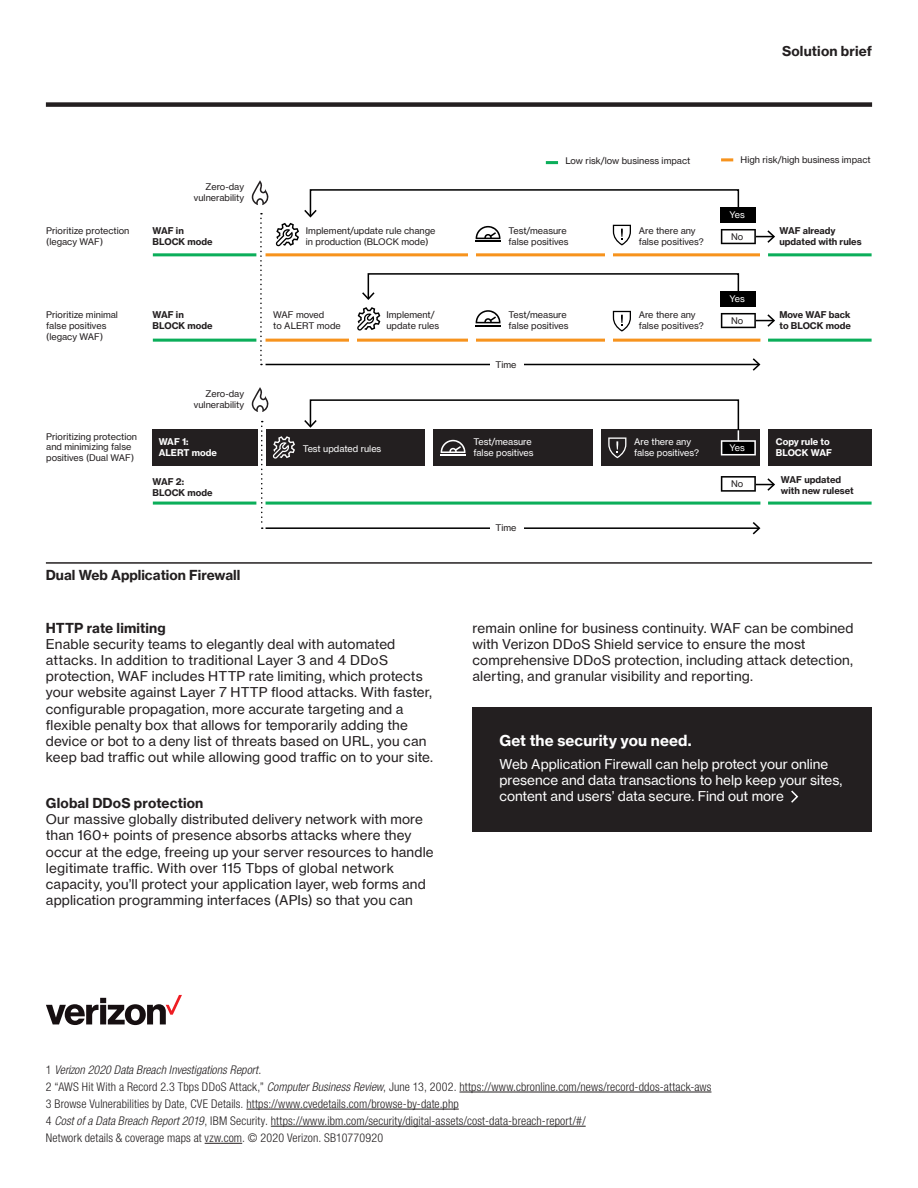
<style>
.page{position:relative;width:918px;height:1188px;background:#fff}
.page>*{position:absolute;margin:0;border:0;box-sizing:border-box;transform-origin:0 0}
._18_RB_Call_Out_Gray{font:700 15px "Verizon NHGTX";letter-spacing:.01em;color:#fff}
._18_RB_Body_Text{font:13.5px/16.2px "Verizon NHGTX";letter-spacing:.01em;color:#231f20}
._18_RB_Call_Out_Text{font:13.5px/16.2px "Verizon NHGTX";color:#fff}
._18_RB_Table_Body{font:700 13.5px "Verizon NHGTX";color:#231f20}
._18_RB_Title_Doc_Typ{font:700 13.5px "Verizon NHGTX";letter-spacing:.01em;color:#231f20}
._18_RB_Legal_W_Footn{font:300 condensed 12px "Helvetica Neue LT Std";letter-spacing:.01em;color:#231f20}
._18_RB_Legal_W_Footn-2{font:italic 300 condensed 12px "Helvetica Neue LT Std";letter-spacing:.005em;color:#231f20}
.t1{font:9.15px/10.9px "Verizon NHGTX";color:#231f20}
.t2{font:700 9.15px/10.9px "Verizon NHGTX";color:#231f20}
.t3{font:9.15px/10.9px "Verizon NHGTX";color:#fff}
.t4{font:700 9.15px/10.9px "Verizon NHGTX";color:#fff}
.s1{font-weight:700}
.s2{font-style:normal}
.s3{font-style:italic}
</style>
<div class="page">
<div style="left:46px;top:102px;width:826px;height:5px;background:#231f20"></div>
<hr style="left:459px;top:1092px;width:252px;height:1px;background:#231f20">
<hr style="left:246px;top:1109px;width:213px;height:1px;background:#231f20">
<hr style="left:271px;top:1126px;width:315px;height:1px;background:#231f20">
<hr style="left:205px;top:1143px;width:37px;height:1px;background:#231f20">
<div style="left:153px;top:430px;width:719px;height:36px;background:#231f20"></div>
<hr style="left:153px;top:253px;width:103px;height:3px;background:#0bae5a">
<hr style="left:768px;top:253px;width:104px;height:3px;background:#0bae5a">
<hr style="left:768px;top:339px;width:104px;height:3px;background:#0bae5a">
<hr style="left:266px;top:253px;width:494px;height:3px;background:#f7931d">
<hr style="left:153px;top:339px;width:103px;height:3px;background:#0bae5a">
<hr style="left:768px;top:502px;width:104px;height:3px;background:#0bae5a">
<hr style="left:153px;top:502px;width:103px;height:3px;background:#0bae5a">
<svg style="left:260px;top:213px;width:2px;height:152px"></svg>
<hr style="left:266px;top:339px;width:494px;height:3px;background:#f7931d">
<hr style="left:266px;top:502px;width:494px;height:3px;background:#0bae5a">
<hr style="left:266px;top:364px;width:493px;height:1px;background:#000">
<svg style="left:753px;top:358px;width:7px;height:13px"></svg>
<hr style="left:266px;top:527px;width:493px;height:2px;background:#000">
<svg style="left:753px;top:522px;width:7px;height:12px"></svg>
<svg style="left:252px;top:180px;width:17px;height:25px"></svg>
<svg style="left:252px;top:387px;width:17px;height:25px"></svg>
<svg style="left:273px;top:436px;width:22px;height:23px"></svg>
<svg style="left:357px;top:307px;width:23px;height:24px"></svg>
<svg style="left:476px;top:310px;width:24px;height:13px"></svg>
<hr style="left:476px;top:325px;width:25px;height:2px;background:#000">
<svg style="left:613px;top:311px;width:18px;height:21px"></svg>
<svg style="left:276px;top:189px;width:499px;height:58px"></svg>
<svg style="left:721px;top:476px;width:54px;height:16px"></svg>
<svg style="left:362px;top:273px;width:378px;height:27px"></svg>
<div style="left:721px;top:292px;width:35px;height:15px;background:#000"></div>
<svg style="left:721px;top:313px;width:54px;height:15px"></svg>
<div style="left:605px;top:251px;width:8px;height:10px;background:#fff"></div>
<div style="left:468px;top:251px;width:8px;height:10px;background:#fff"></div>
<div style="left:425px;top:428px;width:8px;height:41px;background:#fff"></div>
<div style="left:593px;top:427px;width:8px;height:40px;background:#fff"></div>
<div style="left:760px;top:428px;width:8px;height:41px;background:#fff"></div>
<div style="left:605px;top:335px;width:8px;height:10px;background:#fff"></div>
<div style="left:350px;top:335px;width:7px;height:10px;background:#fff"></div>
<div style="left:258px;top:426px;width:8px;height:41px;background:#fff"></div>
<div style="left:468px;top:335px;width:8px;height:10px;background:#fff"></div>
<div style="left:490px;top:359px;width:33px;height:11px;background:#fff"></div>
<svg style="left:261px;top:421px;width:2px;height:108px"></svg>
<div style="left:490px;top:522px;width:33px;height:11px;background:#fff"></div>
<svg style="left:546px;top:161px;width:12px;height:3px"></svg>
<svg style="left:721px;top:158px;width:12px;height:3px"></svg>
<svg style="left:304px;top:399px;width:452px;height:59px"></svg>
<hr style="left:46px;top:562px;width:826px;height:2px;background:#231f20">
<div style="left:472px;top:708px;width:400px;height:124px;background:#231f20"></div>
<svg style="left:791px;top:790px;width:8px;height:13px"></svg>
<svg style="left:46px;top:995px;width:136px;height:30px"></svg>
<p class="_18_RB_Title_Doc_Typ" style="left:782px;top:42px;width:92px">Solution brief</p>
<p class="t1" style="left:46px;top:225px;width:85px">Prioritize protection (legacy WAF)</p>
<p class="t1" style="left:194px;top:181px;width:52px;text-align:right">Zero-day vulnerability</p>
<p class="t1" style="left:565px;top:155px;width:126px">Low risk/low business impact</p>
<p class="t1" style="left:741px;top:154px;width:132px">High risk/high business impact</p>
<p class="t3" style="left:730px;top:209px;width:17px">Yes</p>
<p class="t1" style="left:731px;top:231px;width:14px">No</p>
<p class="t1" style="left:306px;top:225px;width:131px">Implement/update rule change in production (BLOCK mode)</p>
<p class="t1" style="left:508px;top:225px;width:62px">Test/measure false positives</p>
<p class="t1" style="left:639px;top:225px;width:67px">Are there any false positives?</p>
<p class="t2" style="left:153px;top:225px;width:61px">WAF in<br>BLOCK mode</p>
<p class="t2" style="left:779px;top:225px;width:84px">WAF already updated with rules</p>
<p class="t1" style="left:46px;top:309px;width:73px">Prioritize minimal false positives (legacy WAF)</p>
<p class="t1" style="left:46px;top:431px;width:92px">Prioritizing protection and minimizing false positives (Dual WAF)</p>
<p class="t2" style="left:153px;top:309px;width:61px">WAF in<br>BLOCK mode</p>
<p class="t1" style="left:273px;top:309px;width:69px">WAF moved<br>to ALERT mode</p>
<p class="t1" style="left:386px;top:309px;width:54px">Implement/ update rules</p>
<p class="t1" style="left:508px;top:309px;width:62px">Test/measure false positives</p>
<p class="t1" style="left:639px;top:309px;width:67px">Are there any false positives?</p>
<p class="t3" style="left:730px;top:293px;width:17px">Yes</p>
<p class="t1" style="left:731px;top:315px;width:14px">No</p>
<p class="t2" style="left:779px;top:309px;width:73px">Move WAF back to BLOCK mode</p>
<p class="t1" style="left:495px;top:359px;width:23px">Time</p>
<p class="t1" style="left:194px;top:388px;width:52px;text-align:right">Zero-day vulnerability</p>
<p class="t4" style="left:159px;top:436px;width:60px">WAF 1:<br>ALERT mode</p>
<p class="t3" style="left:303px;top:443px;width:80px">Test updated rules</p>
<p class="t3" style="left:473px;top:436px;width:62px">Test/measure false positives</p>
<p class="t3" style="left:634px;top:436px;width:67px">Are there any false positives?</p>
<p class="t3" style="left:730px;top:442px;width:17px">Yes</p>
<p class="t4" style="left:776px;top:436px;width:58px">Copy rule to<br>BLOCK WAF</p>
<p class="t2" style="left:153px;top:475px;width:61px">WAF 2:<br>BLOCK mode</p>
<p class="t2" style="left:781px;top:474px;width:74px">WAF updated with new ruleset</p>
<p class="t1" style="left:731px;top:478px;width:14px">No</p>
<p class="t1" style="left:495px;top:522px;width:23px">Time</p>
<p class="_18_RB_Table_Body" style="left:46px;top:567px;width:196px">Dual Web Application Firewall</p>
<p class="_18_RB_Body_Text" style="left:46px;top:619px;width:389px"><span class="s1">HTTP rate limiting<br></span>Enable security teams to elegantly deal with automated attacks. In addition to traditional Layer 3 and 4 DDoS protection, WAF includes HTTP rate limiting, which protects your website against Layer 7 HTTP flood attacks. With faster, configurable propagation, more accurate targeting and a flexible penalty box that allows for temporarily adding the device or bot to a deny list of threats based on URL, you can keep bad traffic out while allowing good traffic on to your site.</p>
<p class="_18_RB_Body_Text" style="left:46px;top:795px;width:389px"><span class="s1">Global DDoS protection<br></span>Our massive globally distributed delivery network with more than 160+ points of presence absorbs attacks where they occur at the edge, freeing up your server resources to handle legitimate traffic. With over 115 Tbps of global network capacity, you’ll protect your application layer, web forms and application programming interfaces (APIs) so that you can</p>
<p class="_18_RB_Body_Text" style="left:472px;top:619px;width:383px">remain online for business continuity. WAF can be combined with Verizon DDoS Shield service to ensure the most comprehensive DDoS protection, including attack detection, alerting, and granular visibility and reporting.</p>
<p class="_18_RB_Call_Out_Gray" style="left:500px;top:731px;width:194px">Get the security you need.</p>
<p class="_18_RB_Call_Out_Text" style="left:500px;top:756px;width:345px">Web Application Firewall can help protect your online presence and data transactions to help keep your sites, content and users’ data secure. Find out more</p>
<p class="_18_RB_Legal_W_Footn-2" style="left:46px;top:1063px;width:217px"><span class="s2">1</span> Verizon 2020 Data Breach Investigations Report<span class="s2">.</span></p>
<p class="_18_RB_Legal_W_Footn" style="left:46px;top:1080px;width:667px">2 “AWS Hit With a Record 2.3 Tbps DDoS Attack,” <span class="s3">Computer Business Review</span>, June 13, 2002. https://www.cbronline.com/news/record-ddos-attack-aws</p>
<p class="_18_RB_Legal_W_Footn" style="left:46px;top:1097px;width:414px">3 Browse Vulnerabilities by Date, CVE Details. https://www.cvedetails.com/browse-by-date.php</p>
<p class="_18_RB_Legal_W_Footn" style="left:46px;top:1114px;width:541px">4 <span class="s3">Cost of a Data Breach Report 2019</span>, IBM Security. https://www.ibm.com/security/digital-assets/cost-data-breach-report/#/</p>
<p class="_18_RB_Legal_W_Footn" style="left:46px;top:1131px;width:339px">Network details &amp; coverage maps at vzw.com. © 2020 Verizon. SB10770920</p>
</div>
